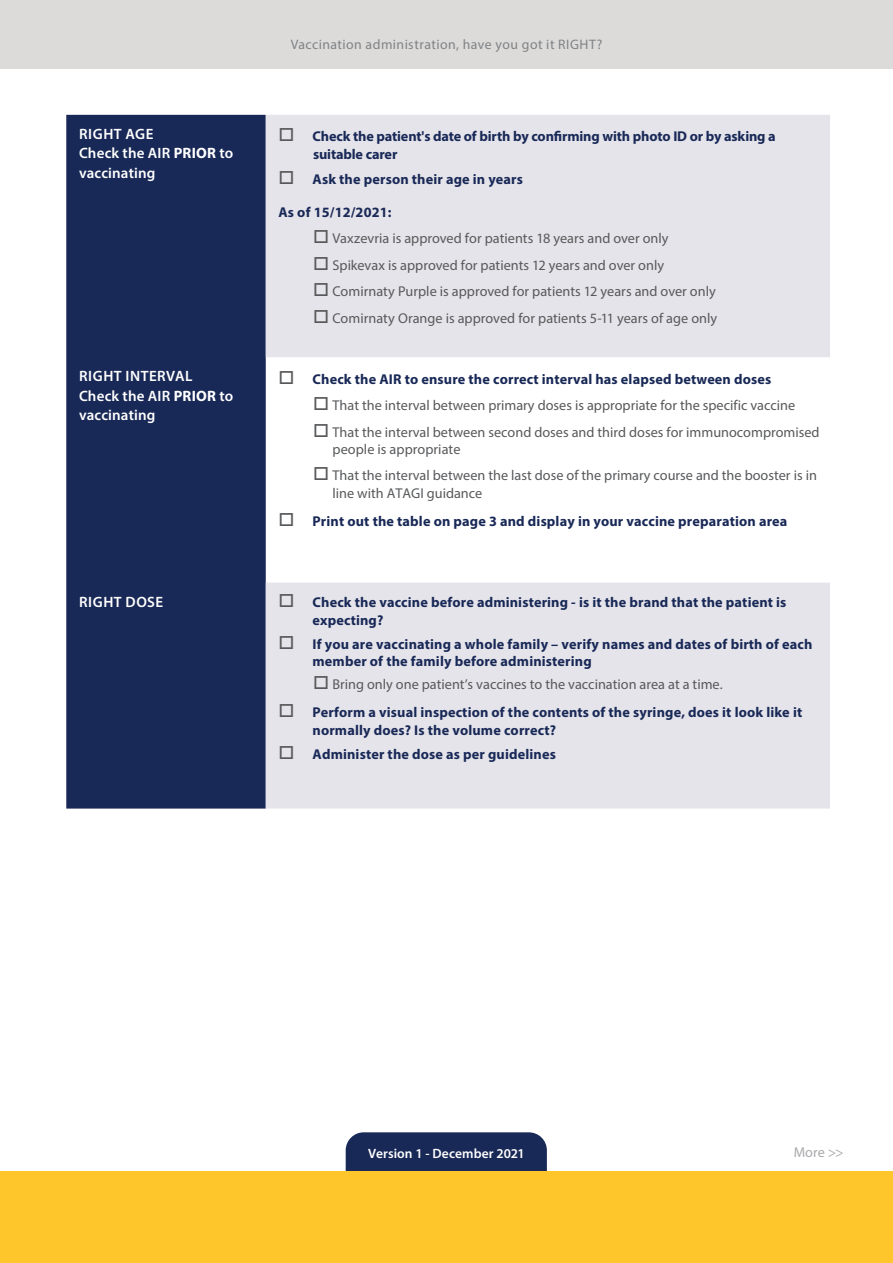
<style>
.page{position:relative;width:893px;height:1263px;background:#fff}
.page>*{position:absolute;margin:0;border:0;box-sizing:border-box;transform-origin:0 0}
.table_reversed_cap{font:600 15px/19.5px "Myriad Pro";letter-spacing:.01em;color:#fff}
.table_reversed_cap-2{font:600 15px "Myriad Pro";letter-spacing:.035em;color:#fff}
.Question_bullet{font:700 14.25px/17.5px "Myriad Pro";letter-spacing:.01em;color:#192957}
.Question_bullet-2{font:14.25px/17.7px "Myriad Pro";color:#58595b}
.Question_level_2{font:14.25px "Myriad Pro";color:#58595b}
.Question_bullet-3{font:700 14.25px/18px "Myriad Pro";letter-spacing:-.01em;color:#192957}
.Bullets{font:14.25px "Myriad Pro";color:#a7a9ac}
.Bullet_Last{font:13.8px "Myriad Pro";letter-spacing:.03em;color:#808285}
.t1{font:600 13.5px "Myriad Pro";letter-spacing:.005em;color:#fff}
.s1{font-weight:700}
.s2{color:#58595b}
</style>
<div class="page">
<div style="left:66px;top:115px;width:200px;height:693px;background:#192957"></div>
<svg style="left:266px;top:115px;width:564px;height:693px;fill:#e5e4ea"></svg>
<div style="left:346px;top:1132px;width:201px;height:39px;background:#192957"></div>
<div style="left:0;top:0;width:893px;height:68px;background:#dcdbda"></div>
<div style="left:0;top:1171px;width:893px;height:92px;background:#ffc62c"></div>
<p class="Bullet_Last" style="left:291px;top:35px;width:313px">Vaccination administration, have you got it RIGHT?</p>
<p class="table_reversed_cap-2" style="left:79px;top:124px;width:76px">RIGHT AGE</p>
<p class="table_reversed_cap" style="left:79px;top:143px;width:156px">Check the AIR <span class="s1">PRIOR</span> to vaccinating</p>
<p class="Question_bullet-3" style="left:313px;top:127px;width:464px;text-indent:-34px"><span class="s2">□</span> Check the patient's date of birth by confirming with photo ID or by asking a suitable carer</p>
<p class="Question_bullet" style="left:279px;top:170px;width:246px"><span class="s2">□</span> Ask the person their age in years</p>
<p class="Question_bullet" style="left:279px;top:203px;width:115px">As of 15/12/2021:</p>
<p class="Question_level_2" style="left:313px;top:230px;width:357px">□ Vaxzevria is approved for patients 18 years and over only</p>
<p class="Question_level_2" style="left:313px;top:256px;width:353px">□ Spikevax is approved for patients 12 years and over only</p>
<p class="Question_level_2" style="left:313px;top:283px;width:404px">□ Comirnaty Purple is approved for patients 12 years and over only</p>
<p class="Question_level_2" style="left:313px;top:309px;width:406px">□ Comirnaty Orange is approved for patients 5-11 years of age only</p>
<p class="table_reversed_cap-2" style="left:79px;top:367px;width:115px">RIGHT INTERVAL</p>
<p class="table_reversed_cap" style="left:79px;top:386px;width:156px">Check the AIR <span class="s1">PRIOR</span> to vaccinating</p>
<p class="Question_bullet" style="left:279px;top:370px;width:494px"><span class="s2">□</span> Check the AIR to ensure the correct interval has elapsed between doses</p>
<p class="Question_bullet-2" style="left:313px;top:396px;width:484px">□ That the interval between primary doses is appropriate for the specific vaccine</p>
<p class="Question_bullet-2" style="left:333px;top:423px;width:489px;text-indent:-20px">□ That the interval between second doses and third doses for immunocompromised people is appropriate</p>
<p class="Question_bullet-2" style="left:333px;top:467px;width:486px;text-indent:-20px">□ That the interval between the last dose of the primary course and the booster is in line with ATAGI guidance</p>
<p class="Question_bullet" style="left:279px;top:512px;width:510px"><span class="s2">□</span> Print out the table on page 3 and display in your vaccine preparation area</p>
<p class="table_reversed_cap-2" style="left:79px;top:592px;width:86px">RIGHT DOSE</p>
<p class="Question_bullet" style="left:313px;top:593px;width:475px;text-indent:-34px"><span class="s2">□</span> Check the vaccine before administering - is it the brand that the patient is expecting?</p>
<p class="Question_bullet" style="left:313px;top:635px;width:501px;text-indent:-34px"><span class="s2">□</span> If you are vaccinating a whole family – verify names and dates of birth of each member of the family before administering</p>
<p class="Question_bullet-2" style="left:313px;top:675px;width:411px">□ Bring only one patient’s vaccines to the vaccination area at a time.</p>
<p class="Question_bullet" style="left:313px;top:703px;width:491px;text-indent:-34px"><span class="s2">□</span> Perform a visual inspection of the contents of the syringe, does it look like it normally does? Is the volume correct?</p>
<p class="Question_bullet" style="left:279px;top:745px;width:279px"><span class="s2">□</span> Administer the dose as per guidelines</p>
<h1 class="t1" style="left:368px;top:1145px;width:158px">Version 1 - December 2021</h1>
<p class="Bullets" style="left:794px;top:1143px;width:52px">More &gt;&gt;</p>
</div>
